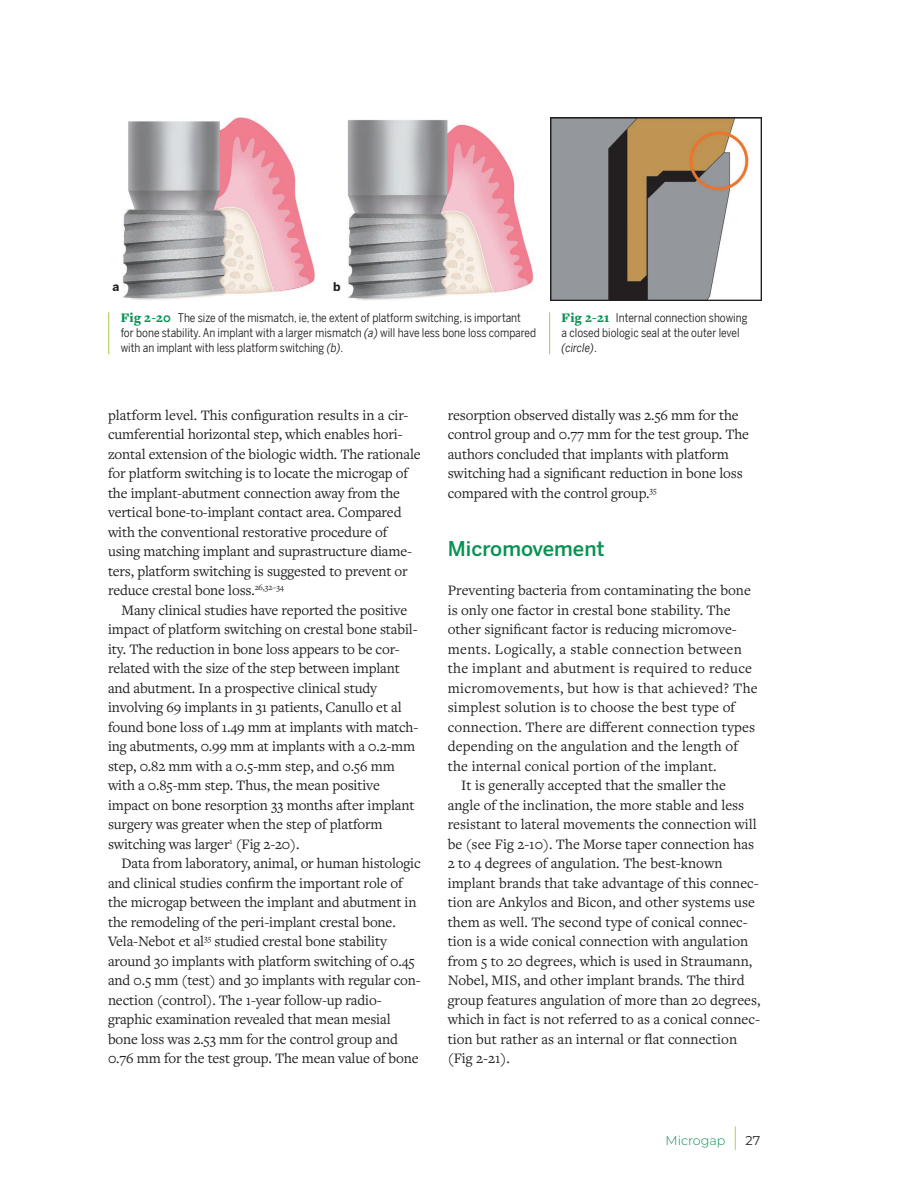
<style>
.page{position:relative;width:918px;height:1188px;background:#fff}
.page>*{position:absolute;margin:0;border:0;box-sizing:border-box;transform-origin:0 0}
.t1{font:500 20.25px "Benton Sans";color:#079352}
.t2{font:15px/19.5px "Freight Text Pro";letter-spacing:-.01em;color:#231f20}
.t3{font:15px "Freight Text Pro";letter-spacing:.01em;color:#231f20}
.t4{font:15px "Freight Text Pro";letter-spacing:.02em;color:#231f20}
.t5{font:300 12.75px "Montserrat";color:#079352}
.t6{font:12px/15px "Benton Sans Condensed";color:#231f20}
.t7{font:700 12px "Benton Sans";color:#231f20}
.s1{font-family:"Freight Text Pro";font-weight:900;font-size:13.5px;color:#079352}
.s2{font-style:italic}
.s3{font-family:"Freight Text Pro";font-style:italic;font-size:27px;color:#b0d354}
.s4{font-weight:400;color:#231f20}
</style>
<div class="page">
<img style="left:551px;top:117px;width:210px;height:183px">
<hr style="left:549px;top:312px;width:1px;height:42px;background:#b0d354">
<hr style="left:108px;top:312px;width:1px;height:42px;background:#b0d354">
<img style="left:123px;top:117px;width:192px;height:183px">
<img style="left:347px;top:120px;width:187px;height:180px">
<p class="t7" style="left:112px;top:279px;width:8px">a</p>
<p class="t7" style="left:333px;top:279px;width:9px">b</p>
<p class="t6" style="left:121px;top:309px;width:417px"><span class="s1">Fig 2-20</span> The size of the mismatch, ie, the extent of platform switching, is important for bone stability. An implant with a larger mismatch <span class="s2">(a)</span> will have less bone loss compared with an implant with less platform switching <span class="s2">(b)</span>.</p>
<p class="t6" style="left:562px;top:309px;width:187px"><span class="s1">Fig 2-21</span> Internal connection showing a closed biologic seal at the outer level <span class="s2">(circle)</span>.</p>
<p class="t2" style="left:108px;top:405px;width:314px">platform level. This configuration results in a cir&shy;cumferential horizontal step, which enables hori&shy;zontal extension of the biologic width. The rationale for platform switching is to locate the microgap of the implant-abutment connection away from the vertical bone-to-implant contact area. Compared with the conventional restorative procedure of using matching implant and suprastructure diame&shy;ters, platform switching is suggested to prevent or reduce crestal bone loss.<sup>26,32–34</sup></p>
<p class="t2" style="left:108px;top:600px;width:312px;text-indent:14px">Many clinical studies have reported the positive impact of platform switching on crestal bone stabil&shy;ity. The reduction in bone loss appears to be cor&shy;related with the size of the step between implant and abutment. In a prospective clinical study involving 69 implants in 31 patients, Canullo et al found bone loss of 1.49 mm at implants with match&shy;ing abutments, 0.99 mm at implants with a 0.2-mm step, 0.82 mm with a 0.5-mm step, and 0.56 mm with a 0.85-mm step. Thus, the mean positive impact on bone resorption 33 months after implant surgery was greater when the step of platform switching was larger<sup>1</sup> (Fig 2-20).</p>
<p class="t2" style="left:108px;top:853px;width:314px;text-indent:14px">Data from laboratory, animal, or human histologic and clinical studies confirm the important role of the microgap between the implant and abutment in the remodeling of the peri-implant crestal bone.<br>Vela-Nebot et al<sup>35</sup> studied crestal bone stability around 30 implants with platform switching of 0.45 and 0.5 mm (test) and 30 implants with regular con&shy;nection (control). The 1-year follow-up radio&shy;graphic examination revealed that mean mesial bone loss was 2.53 mm for the control group and 0.76 mm for the test group. The mean value of bone</p>
<p class="t2" style="left:448px;top:405px;width:303px">resorption observed distally was 2.56 mm for the control group and 0.77 mm for the test group. The authors concluded that implants with platform switching had a significant reduction in bone loss compared with the control group.<sup>35</sup></p>
<h1 class="t1" style="left:448px;top:537px;width:158px">Micromovement</h1>
<p class="t2" style="left:448px;top:580px;width:305px">Preventing bacteria from contaminating the bone</p>
<p class="t2" style="left:448px;top:600px;width:284px">is only one factor in crestal bone stability. The</p>
<p class="t2" style="left:448px;top:619px;width:291px">other significant factor is reducing micromove-</p>
<p class="t4" style="left:448px;top:639px;width:296px">ments. Logically, a stable connection between</p>
<p class="t4" style="left:448px;top:659px;width:306px">the implant and abutment is required to reduce</p>
<p class="t4" style="left:448px;top:678px;width:312px">micromovements, but how is that achieved? The</p>
<p class="t3" style="left:448px;top:698px;width:289px">simplest solution is to choose the best type of</p>
<p class="t3" style="left:448px;top:717px;width:309px">connection. There are different connection types</p>
<p class="t3" style="left:448px;top:737px;width:292px">depending on the angulation and the length of</p>
<p class="t3" style="left:448px;top:756px;width:270px">the internal conical portion of the implant.</p>
<p class="t2" style="left:461px;top:775px;width:266px">It is generally accepted that the smaller the</p>
<p class="t2" style="left:448px;top:795px;width:298px">angle of the inclination, the more stable and less</p>
<p class="t2" style="left:448px;top:814px;width:311px">resistant to lateral movements the connection will</p>
<p class="t2" style="left:448px;top:834px;width:308px">be (see Fig 2-10). The Morse taper connection has</p>
<p class="t2" style="left:448px;top:853px;width:276px">2 to 4 degrees of angulation. The best-known</p>
<p class="t2" style="left:448px;top:873px;width:313px">implant brands that take advantage of this connec-</p>
<p class="t2" style="left:448px;top:892px;width:309px">tion are Ankylos and Bicon, and other systems use</p>
<p class="t2" style="left:448px;top:912px;width:302px">them as well. The second type of conical connec-</p>
<p class="t2" style="left:448px;top:931px;width:302px">tion is a wide conical connection with angulation</p>
<p class="t2" style="left:448px;top:951px;width:306px">from 5 to 20 degrees, which is used in Straumann,</p>
<p class="t2" style="left:448px;top:970px;width:298px">Nobel, MIS, and other implant brands. The third</p>
<p class="t2" style="left:448px;top:990px;width:314px">group features angulation of more than 20 degrees,</p>
<p class="t2" style="left:448px;top:1009px;width:314px">which in fact is not referred to as a conical connec-</p>
<p class="t2" style="left:448px;top:1029px;width:291px">tion but rather as an internal or flat connection</p>
<p class="t2" style="left:448px;top:1048px;width:64px">(Fig 2-21).</p>
<p class="t5" style="left:666px;top:1132px;width:96px">Microgap <span class="s3">|</span> <span class="s4">27</span></p>
</div>
